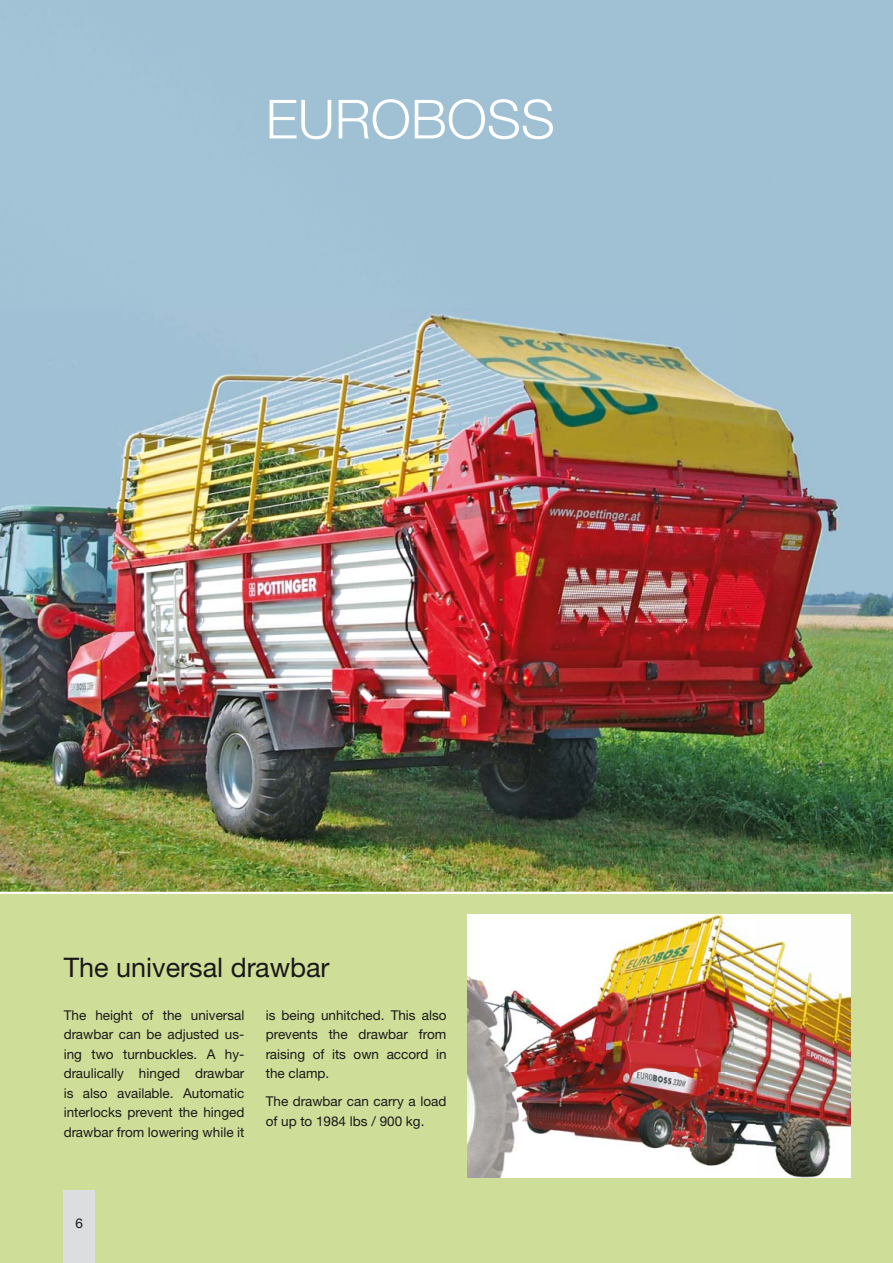
<style>
.page{position:relative;width:893px;height:1263px;background:#fff}
.page>*{position:absolute;margin:0;border:0;box-sizing:border-box;transform-origin:0 0}
.t1{font:300 54px "Helvetica Neue LTW1 G";color:#fff}
.t2{font:27px "Helvetica Neue LTW1 G";color:#1b1819}
.t3{font:13.5px/19.5px "Helvetica Neue LTW1 G";color:#1b1819;text-align:justify}
</style>
<div class="page">
<img style="left:0;top:0;width:733px;height:631px">
<img style="left:733px;top:0;width:160px;height:892px">
<img style="left:0;top:631px;width:466px;height:261px">
<img style="left:466px;top:631px;width:268px;height:261px">
<div style="left:0;top:893px;width:893px;height:370px;background:#cede98"></div>
<div style="left:64px;top:1191px;width:31px;height:72px;background:#dcddde"></div>
<img style="left:468px;top:915px;width:383px;height:263px">
<hr style="left:0;top:892px;width:893px;height:2px;background:#fff">
<h1 class="t1" style="left:266px;top:88px;width:291px">EUROBOSS</h1>
<h2 class="t2" style="left:64px;top:958px;width:267px">The universal drawbar</h2>
<p class="t3" style="left:64px;top:1007px;width:182px">The height of the universal drawbar can be adjusted us&shy;ing two turnbuckles. A hy&shy;draulically hinged drawbar is also available. Automatic interlocks prevent the hinged drawbar from lowering while it</p>
<p class="t3" style="left:266px;top:1007px;width:182px">is being unhitched. This also prevents the drawbar from raising of its own accord in the clamp.</p>
<p class="t3" style="left:266px;top:1093px;width:182px">The drawbar can carry a load of up to 1984 lbs / 900 kg.</p>
<p class="t3" style="left:76px;top:1215px;width:9px">6</p>
</div>
